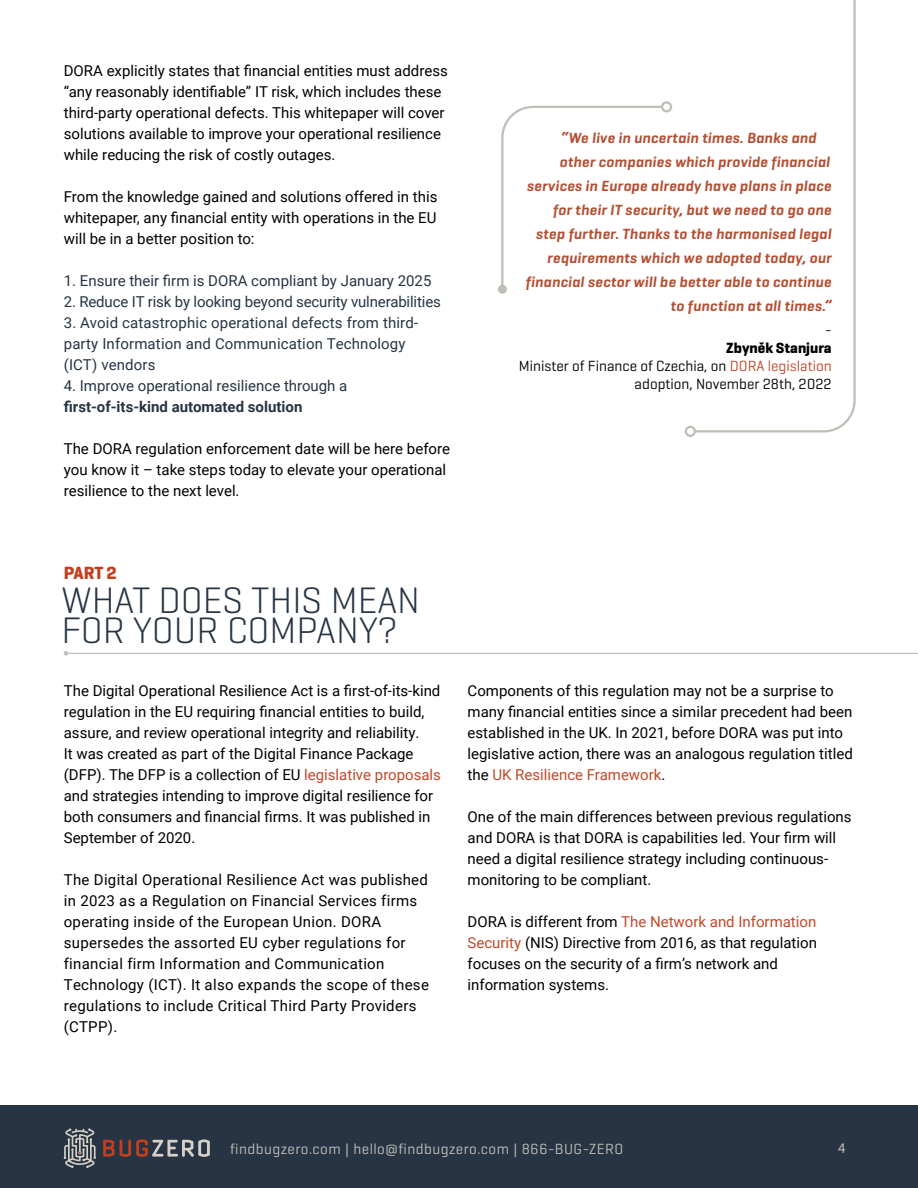
<style>
.page{position:relative;width:918px;height:1188px;background:#fff}
.page>*{position:absolute;margin:0;border:0;box-sizing:border-box;transform-origin:0 0}
.t1{font:300 37.5px/30px "Geogrotesque Cyr";color:#263444}
.t2{font:700 18px "Geogrotesque Cyr";color:#c23e1e}
.t3{font:15px/21px "Roboto";color:#000}
.t4{font:15px/21px "Roboto";letter-spacing:.02em;color:#000}
.t5{font:15px "Geogrotesque Cyr Sem Bd Ita";letter-spacing:.02em;color:#b54f34}
.t6{font:15px/21px "Roboto";color:#263444}
.t7{font:15px/18px "Geogrotesque Cyr";color:#000;text-align:right}
.t8{font:15px "Geogrotesque Cyr";letter-spacing:.03em;color:#c1bdb7}
.t9{font:700 15px "Roboto";color:#263444}
.t10{font:15px "Source Sans Pro";color:#c1bdb7}
.t11{font:italic 15px "Geogrotesque Cyr";color:#000}
.s1{font-weight:700}
.s2{color:#c24729}
</style>
<div class="page">
<div style="left:0;top:1106px;width:918px;height:82px;background:#263444"></div>
<svg style="left:103px;top:1139px;width:107px;height:18px;background:#6b595a"></svg>
<svg style="left:64px;top:1128px;width:32px;height:40px"></svg>
<svg style="left:501px;top:105px;width:163px;height:180px"></svg>
<div style="left:661px;top:101px;width:11px;height:11px;border:2px solid #c1bdb7;border-radius:50%"></div>
<div style="left:498px;top:285px;width:9px;height:9px;background:#c1bdb7;border-radius:50%"></div>
<svg style="left:693px;top:0;width:163px;height:433px"></svg>
<div style="left:685px;top:426px;width:11px;height:11px;border:2px solid #c1bdb7;border-radius:50%"></div>
<hr style="left:66px;top:653px;width:852px;height:1px;background:#c1bdb7">
<svg style="left:64px;top:651px;width:4px;height:5px"></svg>
<p class="t3" style="left:64px;top:60px;width:386px">DORA explicitly states that financial entities must address “any reasonably identifiable” IT risk, which includes these third-party operational defects. This whitepaper will cover solutions available to improve your operational resilience while reducing the risk of costly outages.</p>
<p class="t3" style="left:64px;top:186px;width:375px;text-align:justify">From the knowledge gained and solutions offered in this whitepaper, any financial entity with operations in the EU will be in a better position to:</p>
<p class="t6" style="left:64px;top:270px;width:369px">1. Ensure their firm is DORA compliant by January 2025</p>
<p class="t6" style="left:64px;top:291px;width:379px">2. Reduce IT risk by looking beyond security vulnerabilities</p>
<p class="t6" style="left:64px;top:312px;width:356px">3. Avoid catastrophic operational defects from third&shy;party Information and Communication Technology (ICT) vendors</p>
<p class="t6" style="left:64px;top:375px;width:285px">4. Improve operational resilience through a</p>
<p class="t9" style="left:64px;top:397px;width:240px">first-of-its-kind automated solution</p>
<p class="t3" style="left:64px;top:438px;width:388px">The DORA regulation enforcement date will be here before you know it – take steps today to elevate your operational resilience to the next level.</p>
<p class="t5" style="left:561px;top:129px;width:257px">“We live in uncertain times. Banks and</p>
<p class="t5" style="left:560px;top:153px;width:272px">other companies which provide financial</p>
<p class="t5" style="left:527px;top:177px;width:306px">services in Europe already have plans in place</p>
<p class="t5" style="left:553px;top:201px;width:280px">for their IT security, but we need to go one</p>
<p class="t5" style="left:536px;top:225px;width:297px">step further. Thanks to the harmonised legal</p>
<p class="t5" style="left:547px;top:249px;width:286px">requirements which we adopted today, our</p>
<p class="t5" style="left:526px;top:273px;width:307px">financial sector will be better able to continue</p>
<p class="t5" style="left:671px;top:297px;width:163px">to function at all times.”</p>
<p class="t11" style="left:825px;top:321px;width:8px">-</p>
<p class="t7" style="left:519px;top:339px;width:314px"><span class="s1">Zbyněk Stanjura<br></span>Minister of Finance of Czechia, on <span class="s2">DORA legislation </span>adoption, November 28th, 2022</p>
<p class="t2" style="left:64px;top:561px;width:54px">PART 2</p>
<h1 class="t1" style="left:62px;top:584px;width:360px">WHAT DOES THIS MEAN<br>FOR YOUR COMPANY?</h1>
<p class="t3" style="left:64px;top:679px;width:379px">The Digital Operational Resilience Act is a first-of-its-kind regulation in the EU requiring financial entities to build, assure, and review operational integrity and reliability.<br>It was created as part of the Digital Finance Package (DFP). The DFP is a collection of EU <span class="s2">legislative proposals </span>and strategies intending to improve digital resilience for both consumers and financial firms. It was published in September of 2020.</p>
<p class="t4" style="left:64px;top:868px;width:367px">The Digital Operational Resilience Act was published in 2023 as a Regulation on Financial Services firms operating inside of the European Union. DORA supersedes the assorted EU cyber regulations for financial firm Information and Communication Technology (ICT). It also expands the scope of these regulations to include Critical Third Party Providers (CTPP).</p>
<p class="t3" style="left:468px;top:679px;width:387px">Components of this regulation may not be a surprise to many financial entities since a similar precedent had been established in the UK. In 2021, before DORA was put into legislative action, there was an analogous regulation titled the <span class="s2">UK Resilience Framework</span>.</p>
<p class="t3" style="left:468px;top:805px;width:386px">One of the main differences between previous regulations and DORA is that DORA is capabilities led. Your firm will need a digital resilience strategy including continuous&shy;monitoring to be compliant.</p>
<p class="t3" style="left:468px;top:910px;width:351px">DORA is different from <span class="s2">The Network and Information Security</span> (NIS) Directive from 2016, as that regulation focuses on the security of a firm’s network and information systems.</p>
<p class="t8" style="left:230px;top:1139px;width:395px">findbugzero.com | hello@findbugzero.com | 866-BUG-ZERO</p>
<p class="t10" style="left:838px;top:1138px;width:9px">4</p>
</div>
